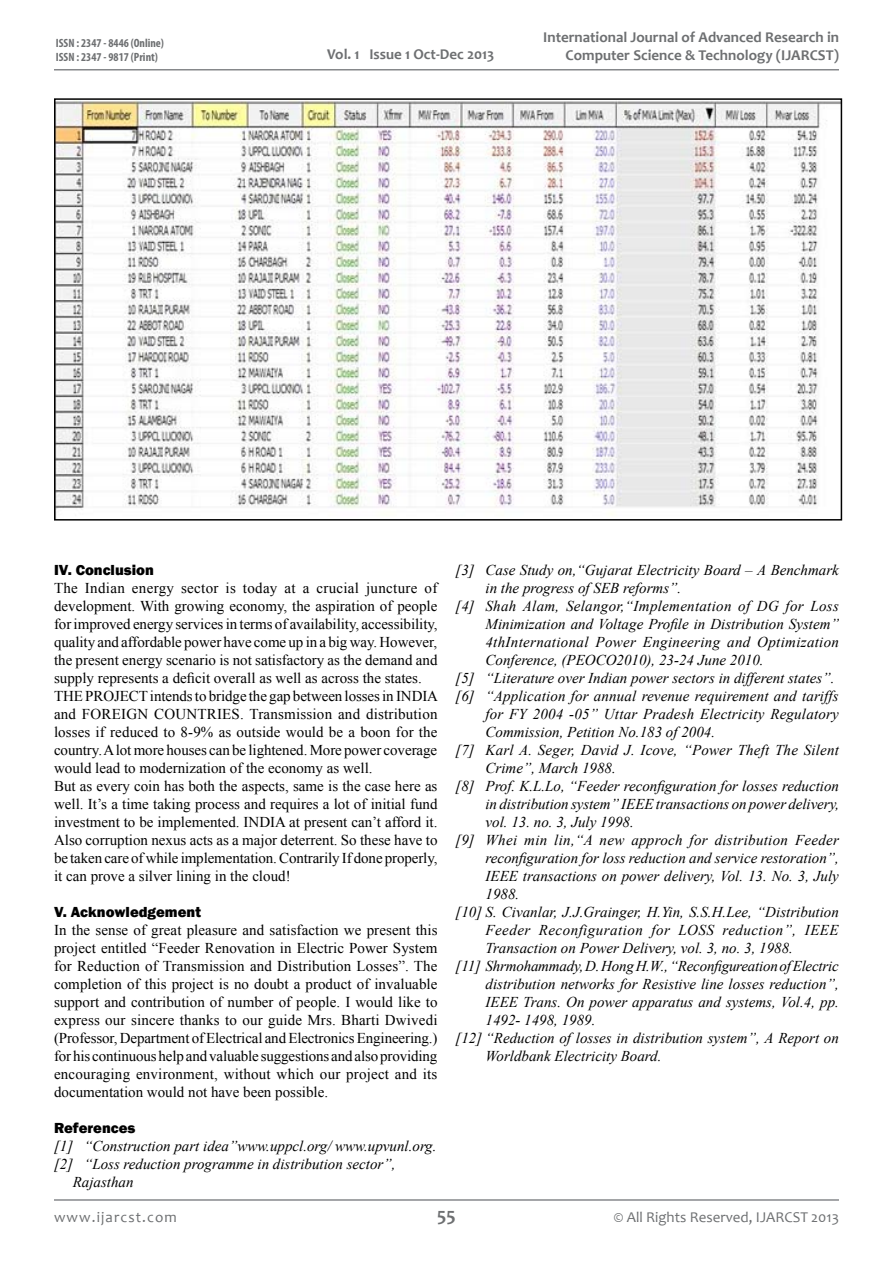
<style>
.page{position:relative;width:893px;height:1263px;background:#fff}
.page>*{position:absolute;margin:0;border:0;box-sizing:border-box;transform-origin:0 0}
.t1{font:700 19.5px "Candara";color:#6d6f71}
.t2{font:15px/18px "Times New Roman";color:#000}
.t3{font:italic 15px "Times New Roman";color:#000}
.t4{font:italic 15px "Times New Roman";letter-spacing:.02em;color:#000}
.t5{font:700 15px/18px "Candara";color:#6d6f71;text-align:right}
.t6{font:italic 15px "Times New Roman";letter-spacing:.03em;color:#000}
.t7{font:800 15px "Franklin Gothic";color:#000}
.t8{font:15px "Candara";color:#6d6f71}
.t9{font:15px "Candara";letter-spacing:.075em;color:#6d6f71}
.t10{font:700 condensed 12px/14.4px "Myriad Pro";color:#6d6f71}
</style>
<div class="page">
<hr style="left:54px;top:69px;width:785px;height:2px;background:#86888b">
<hr style="left:54px;top:1199px;width:785px;height:2px;background:#86888b">
<img style="left:57px;top:101px;width:782px;height:414px">
<div style="left:54px;top:98px;width:788px;height:422px;border:2px solid #000"></div>
<p class="t10" style="left:56px;top:35px;width:110px">ISSN : 2347 - 8446 (Online)<br>ISSN : 2347 - 9817 (Print)</p>
<p class="t5" style="left:327px;top:45px;width:169px">Vol. 1 Issue 1 Oct-Dec 2013</p>
<p class="t5" style="left:543px;top:28px;width:297px">International Journal of Advanced Research in<br>Computer Science &amp; Technology (IJARCST)</p>
<p class="t7" style="left:54px;top:560px;width:101px">IV. Conclusion</p>
<p class="t2" style="left:54px;top:578px;width:386px">The Indian energy sector is today at a crucial juncture of development. With growing economy, the aspiration of people for improved energy services in terms of availability, accessibility, quality and affordable power have come up in a big way. However, the present energy scenario is not satisfactory as the demand and supply represents a deficit overall as well as across the states.<br>THE PROJECT intends to bridge the gap between losses in INDIA and FOREIGN COUNTRIES. Transmission and distribution losses if reduced to 8-9% as outside would be a boon for the country. A lot more houses can be lightened. More power coverage would lead to modernization of the economy as well.<br>But as every coin has both the aspects, same is the case here as well. It’s a time taking process and requires a lot of initial fund investment to be implemented. INDIA at present can’t afford it.<br>Also corruption nexus acts as a major deterrent. So these have to be taken care of while implementation. Contrarily If done properly, it can prove a silver lining in the cloud!</p>
<p class="t7" style="left:54px;top:902px;width:148px">V. Acknowledgement</p>
<p class="t2" style="left:54px;top:920px;width:385px;text-align:justify">In the sense of great pleasure and satisfaction we present this project entitled “Feeder Renovation in Electric Power System for Reduction of Transmission and Distribution Losses”. The completion of this project is no doubt a product of invaluable support and contribution of number of people. I would like to express our sincere thanks to our guide Mrs. Bharti Dwivedi (Professor, Department of Electrical and Electronics Engineering.) for his continuous help and valuable suggestions and also providing encouraging environment, without which our project and its documentation would not have been possible.</p>
<p class="t7" style="left:54px;top:1118px;width:83px">References</p>
<p class="t3" style="left:54px;top:1135px;width:384px">[1] “Construction part idea”www.uppcl.org/ www.upvunl.org.</p>
<p class="t3" style="left:54px;top:1153px;width:343px">[2] “Loss reduction programme in distribution sector”,</p>
<p class="t3" style="left:73px;top:1171px;width:62px">Rajasthan</p>
<p class="t3" style="left:455px;top:559px;width:385px">[3] Case Study on,“Gujarat Electricity Board – A Benchmark</p>
<p class="t3" style="left:485px;top:577px;width:197px">in the progress of SEB reforms”.</p>
<p class="t4" style="left:455px;top:595px;width:385px">[4] Shah Alam, Selangor,“Implementation of DG for Loss</p>
<p class="t3" style="left:485px;top:613px;width:355px">Minimization and Voltage Profile in Distribution System”</p>
<p class="t4" style="left:485px;top:631px;width:355px">4thInternational Power Engineering and Optimization</p>
<p class="t3" style="left:485px;top:649px;width:280px">Conference, (PEOCO2010), 23-24 June 2010.</p>
<p class="t3" style="left:455px;top:667px;width:380px">[5] “Literature over Indian power sectors in different states”.</p>
<p class="t3" style="left:455px;top:685px;width:385px">[6] “Application for annual revenue requirement and tariffs</p>
<p class="t3" style="left:485px;top:703px;width:355px">for FY 2004 -05” Uttar Pradesh Electricity Regulatory</p>
<p class="t3" style="left:485px;top:721px;width:231px">Commission, Petition No.183 of 2004.</p>
<p class="t3" style="left:455px;top:739px;width:385px">[7] Karl A. Seger, David J. Icove, “Power Theft The Silent</p>
<p class="t3" style="left:485px;top:757px;width:132px">Crime”, March 1988.</p>
<p class="t3" style="left:455px;top:775px;width:385px">[8] Prof. K.L.Lo, “Feeder reconfiguration for losses reduction</p>
<p class="t3" style="left:485px;top:793px;width:355px">in distribution system” IEEE transactions on power delivery,</p>
<p class="t3" style="left:485px;top:811px;width:150px">vol. 13. no. 3, July 1998.</p>
<p class="t4" style="left:455px;top:829px;width:385px">[9] Whei min lin,“A new approch for distribution Feeder</p>
<p class="t3" style="left:485px;top:847px;width:355px">reconfiguration for loss reduction and service restoration”,</p>
<p class="t3" style="left:485px;top:865px;width:355px">IEEE transactions on power delivery, Vol. 13. No. 3, July</p>
<p class="t3" style="left:485px;top:883px;width:35px">1988.</p>
<p class="t3" style="left:455px;top:901px;width:385px">[10] S. Civanlar, J.J.Grainger, H.Yin, S.S.H.Lee, “Distribution</p>
<p class="t6" style="left:485px;top:919px;width:355px">Feeder Reconfiguration for LOSS reduction”, IEEE</p>
<p class="t3" style="left:485px;top:937px;width:309px">Transaction on Power Delivery, vol. 3, no. 3, 1988.</p>
<p class="t3" style="left:455px;top:955px;width:385px">[11] Shrmohammady, D. Hong H.W., “Reconfigureation of Electric</p>
<p class="t3" style="left:485px;top:973px;width:355px">distribution networks for Resistive line losses reduction”,</p>
<p class="t3" style="left:485px;top:991px;width:355px">IEEE Trans. On power apparatus and systems, Vol.4, pp.</p>
<p class="t3" style="left:485px;top:1009px;width:111px">1492- 1498, 1989.</p>
<p class="t3" style="left:455px;top:1027px;width:385px">[12] “Reduction of losses in distribution system”, A Report on</p>
<p class="t3" style="left:485px;top:1045px;width:177px">Worldbank Electricity Board.</p>
<p class="t9" style="left:54px;top:1207px;width:124px">www.ijarcst.com</p>
<h1 class="t1" style="left:437px;top:1202px;width:20px">55</h1>
<p class="t8" style="left:614px;top:1207px;width:226px">© All Rights Reserved, IJARCST 2013</p>
</div>
